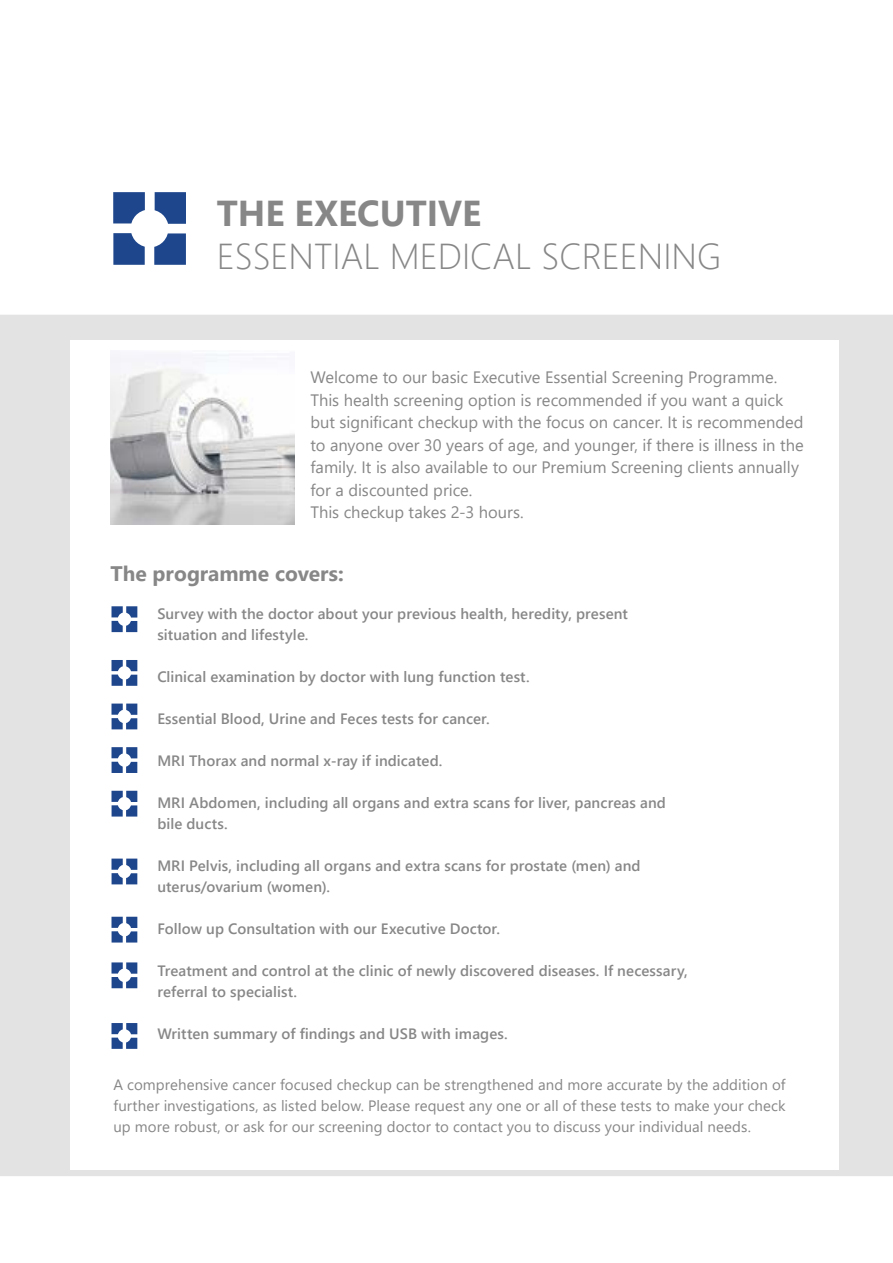
<style>
.page{position:relative;width:893px;height:1263px;background:#fff}
.page>*{position:absolute;margin:0;border:0;box-sizing:border-box;transform-origin:0 0}
.t1{font:300 36px "Segoe UI";color:#878787}
.t2{font:700 36px "Segoe UI";color:#878787}
.t3{font:700 21px "Segoe UI";color:#878787}
.t4{font:16.5px/22.5px "Segoe UI";color:#878787}
.t5{font:600 15px/21px "Segoe UI";letter-spacing:.005em;color:#878787}
.t6{font:15px/21px "Segoe UI";letter-spacing:.005em;color:#878787;text-align:justify}
</style>
<div class="page">
<div style="left:0;top:315px;width:893px;height:861px;background:#e3e3e3"></div>
<div style="left:70px;top:340px;width:769px;height:829px;background:#fff"></div>
<img style="left:111px;top:354px;width:183px;height:170px">
<svg style="left:113px;top:192px;width:32px;height:31px"></svg>
<svg style="left:155px;top:192px;width:31px;height:32px"></svg>
<svg style="left:154px;top:233px;width:32px;height:32px"></svg>
<svg style="left:113px;top:233px;width:32px;height:32px"></svg>
<svg style="left:111px;top:606px;width:26px;height:26px"></svg>
<svg style="left:111px;top:660px;width:26px;height:26px"></svg>
<svg style="left:111px;top:703px;width:26px;height:26px"></svg>
<svg style="left:111px;top:747px;width:26px;height:26px"></svg>
<svg style="left:111px;top:791px;width:26px;height:25px"></svg>
<svg style="left:111px;top:858px;width:26px;height:26px"></svg>
<svg style="left:111px;top:917px;width:26px;height:25px"></svg>
<svg style="left:111px;top:962px;width:26px;height:26px"></svg>
<svg style="left:111px;top:1023px;width:26px;height:26px"></svg>
<h1 class="t2" style="left:217px;top:179px;width:266px">THE EXECUTIVE</h1>
<h1 class="t1" style="left:217px;top:222px;width:506px">ESSENTIAL MEDICAL SCREENING</h1>
<p class="t4" style="left:310px;top:365px;width:495px">Welcome to our basic Executive Essential Screening Programme.<br>This health screening option is recommended if you want a quick but significant checkup with the focus on cancer. It is recommended to anyone over 30 years of age, and younger, if there is illness in the family. It is also available to our Premium Screening clients annually for a discounted price.<br>This checkup takes 2-3 hours.</p>
<h2 class="t3" style="left:111px;top:554px;width:235px">The programme covers:</h2>
<p class="t5" style="left:157px;top:602px;width:472px">Survey with the doctor about your previous health, heredity, present situation and lifestyle.</p>
<p class="t5" style="left:157px;top:665px;width:374px">Clinical examination by doctor with lung function test.</p>
<p class="t5" style="left:157px;top:707px;width:334px">Essential Blood, Urine and Feces tests for cancer.</p>
<p class="t5" style="left:157px;top:749px;width:287px">MRI Thorax and normal x-ray if indicated.</p>
<p class="t5" style="left:157px;top:791px;width:510px">MRI Abdomen, including all organs and extra scans for liver, pancreas and bile ducts.</p>
<p class="t5" style="left:157px;top:854px;width:485px">MRI Pelvis, including all organs and extra scans for prostate (men) and uterus/ovarium (women).</p>
<p class="t5" style="left:157px;top:917px;width:344px">Follow up Consultation with our Executive Doctor.</p>
<p class="t5" style="left:157px;top:959px;width:532px">Treatment and control at the clinic of newly discovered diseases. If necessary, referral to specialist.</p>
<p class="t5" style="left:157px;top:1022px;width:352px">Written summary of findings and USB with images.</p>
<p class="t6" style="left:113px;top:1073px;width:674px">A comprehensive cancer focused checkup can be strengthened and more accurate by the addition of further investigations, as listed below. Please request any one or all of these tests to make your check up more robust, or ask for our screening doctor to contact you to discuss your individual needs.</p>
</div>
